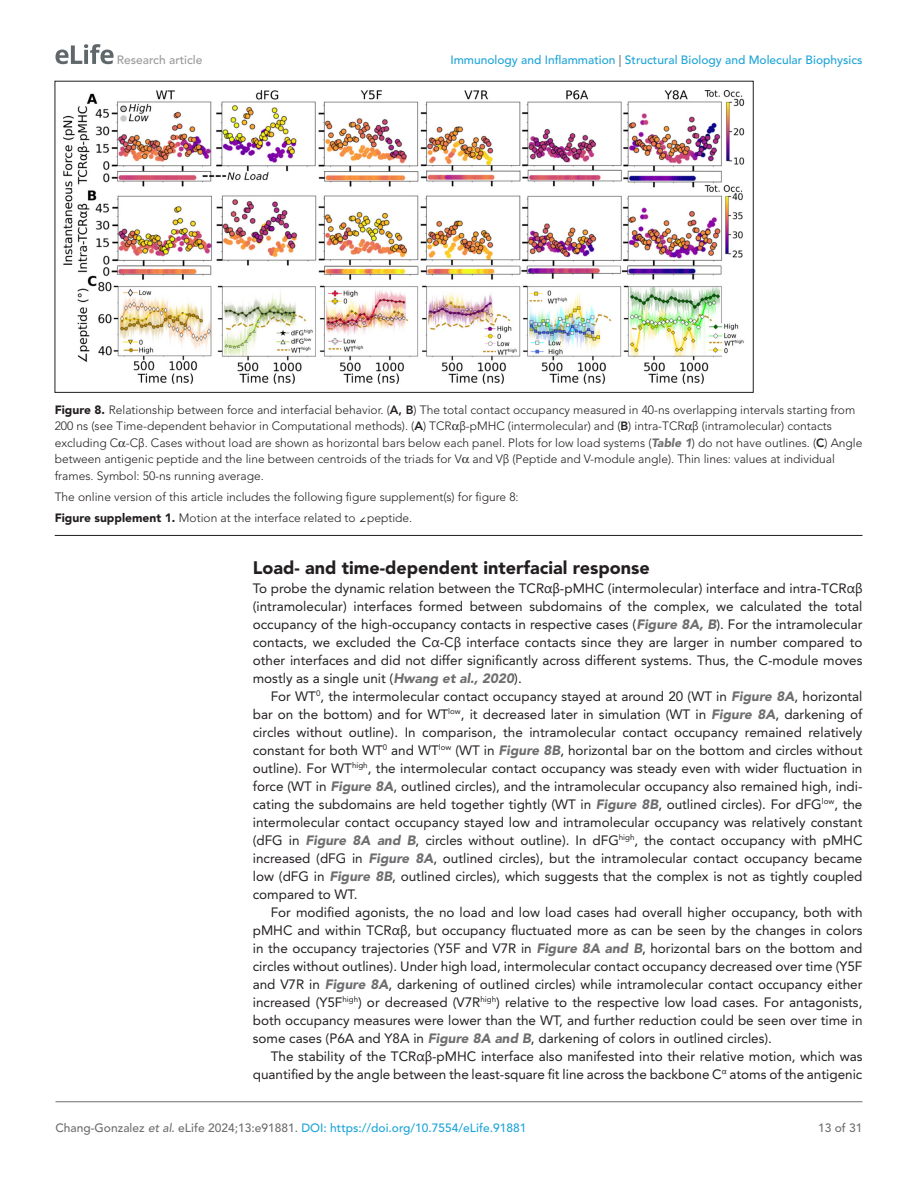
<style>
.page{position:relative;width:918px;height:1188px;background:#fff}
.page>*{position:absolute;margin:0;border:0;box-sizing:border-box;transform-origin:0 0}
.t1{font:900 18px "Avenir LT Std";color:#231f20}
.t2{font:13.5px/18px "Avenir LT Std";color:#231f20;text-align:justify}
.t3{font:300 12px/16.5px "Avenir LT Std";color:#231f20}
.t4{font:500 12px "Avenir LT Std";color:#1ea4d7}
.t5{font:500 12px "Avenir LT Std";color:#9a9a9a}
.t6{font:500 12px "Avenir LT Std";color:#6e6e70}
.s1{color:#6e6e70}
.s2{font-weight:900}
.s3{font-weight:800}
.s4{font-family:"Segoe UI"}
.s5{font-weight:900;font-style:italic;color:#6e6e70}
.s6{font-style:italic;color:#6e6e70}
</style>
<div class="page">
<svg style="left:55px;top:44px;width:59px;height:20px"></svg>
<hr style="left:56px;top:1101px;width:806px;height:1px;background:#6e6e70">
<hr style="left:55px;top:535px;width:807px;height:1px;background:#231f20">
<img style="left:64px;top:90px;width:680px;height:293px">
<p class="t5" style="left:117px;top:53px;width:87px">Research article</p>
<p class="t4" style="left:450px;top:53px;width:414px">Immunology and Inflammation <span class="s1">|</span> Structural Biology and Molecular Biophysics</p>
<p class="t3" style="left:55px;top:401px;width:809px"><span class="s2">Figure 8.</span> Relationship between force and interfacial behavior. (<span class="s3">A, B</span>) The total contact occupancy measured in 40-ns overlapping intervals starting from 200 ns (see Time-dependent behavior in Computational methods). (<span class="s3">A</span>) TCR <span class="s4">β</span>-pMHC (intermolecular) and (<span class="s3">B</span>) intra-TCR <span class="s4">β</span> (intramolecular) contacts excluding C -C<span class="s4">β</span>. Cases without load are shown as horizontal bars below each panel. Plots for low load systems (<span class="s5">Table 1</span>) do not have outlines. (<span class="s3">C</span>) Angle between antigenic peptide and the line between centroids of the triads for V and V<span class="s4">β</span> (Peptide and V-module angle). Thin lines: values at individual frames. Symbol: 50-ns running average.</p>
<p class="t3" style="left:55px;top:486px;width:466px;line-height:21px">The online version of this article includes the following figure supplement(s) for figure 8:<br><span class="s2">Figure supplement 1.</span> Motion at the interface related to ∠peptide.</p>
<h1 class="t1" style="left:253px;top:557px;width:398px">Load- and time-dependent interfacial response</h1>
<p class="t2" style="left:253px;top:580px;width:611px">To probe the dynamic relation between the TCR<span class="s4">αβ</span>-pMHC (intermolecular) interface and intra-TCR<span class="s4">αβ </span>(intramolecular) interfaces formed between subdomains of the complex, we calculated the total occupancy of the high-occupancy contacts in respective cases (<span class="s5">Figure 8A, B</span>). For the intramolecular contacts, we excluded the C<span class="s4">α</span>-C<span class="s4">β</span> interface contacts since they are larger in number compared to other interfaces and did not differ significantly across different systems. Thus, the C-module moves mostly as a single unit (<span class="s5">Hwang et al., 2020</span>).</p>
<p class="t2" style="left:253px;top:688px;width:611px;text-indent:18px">For WT<sup>0</sup>, the intermolecular contact occupancy stayed at around 20 (WT in <span class="s5">Figure 8A</span>, horizontal bar on the bottom) and for WT<sup>low</sup>, it decreased later in simulation (WT in <span class="s5">Figure 8A</span>, darkening of circles without outline). In comparison, the intramolecular contact occupancy remained relatively constant for both WT<sup>0</sup> and WT<sup>low</sup> (WT in <span class="s5">Figure 8B</span>, horizontal bar on the bottom and circles without outline). For WT<sup>high</sup>, the intermolecular contact occupancy was steady even with wider fluctuation in force (WT in <span class="s5">Figure 8A</span>, outlined circles), and the intramolecular occupancy also remained high, indi&shy;cating the subdomains are held together tightly (WT in <span class="s5">Figure 8B</span>, outlined circles). For dFG<sup>low</sup>, the intermolecular contact occupancy stayed low and intramolecular occupancy was relatively constant (dFG in <span class="s5">Figure 8A and B</span>, circles without outline). In dFG<sup>high</sup>, the contact occupancy with pMHC increased (dFG in <span class="s5">Figure 8A</span>, outlined circles), but the intramolecular contact occupancy became low (dFG in <span class="s5">Figure 8B</span>, outlined circles), which suggests that the complex is not as tightly coupled compared to WT.</p>
<p class="t2" style="left:253px;top:904px;width:611px;text-indent:18px">For modified agonists, the no load and low load cases had overall higher occupancy, both with pMHC and within TCR<span class="s4">αβ</span>, but occupancy fluctuated more as can be seen by the changes in colors in the occupancy trajectories (Y5F and V7R in <span class="s5">Figure 8A and B</span>, horizontal bars on the bottom and circles without outlines). Under high load, intermolecular contact occupancy decreased over time (Y5F and V7R in <span class="s5">Figure 8A</span>, darkening of outlined circles) while intramolecular contact occupancy either increased (Y5F<sup>high</sup>) or decreased (V7R<sup>high</sup>) relative to the respective low load cases. For antagonists, both occupancy measures were lower than the WT, and further reduction could be seen over time in some cases (P6A and Y8A in <span class="s5">Figure 8A and B</span>, darkening of colors in outlined circles).</p>
<p class="t2" style="left:253px;top:1048px;width:611px;text-align:right">The stability of the TCR<span class="s4">αβ</span>-pMHC interface also manifested into their relative motion, which was quantified by the angle between the least-square fit line across the backbone C<sup>α</sup> atoms of the antigenic</p>
<p class="t4" style="left:56px;top:1121px;width:472px"><span class="s1">Chang-Gonzalez</span> <span class="s6">et al</span><span class="s1">. eLife 2024;13:e91881.</span> DOI: https://doi.org/10.7554/eLife.91881</p>
<p class="t6" style="left:818px;top:1121px;width:46px">13 of 31</p>
</div>
